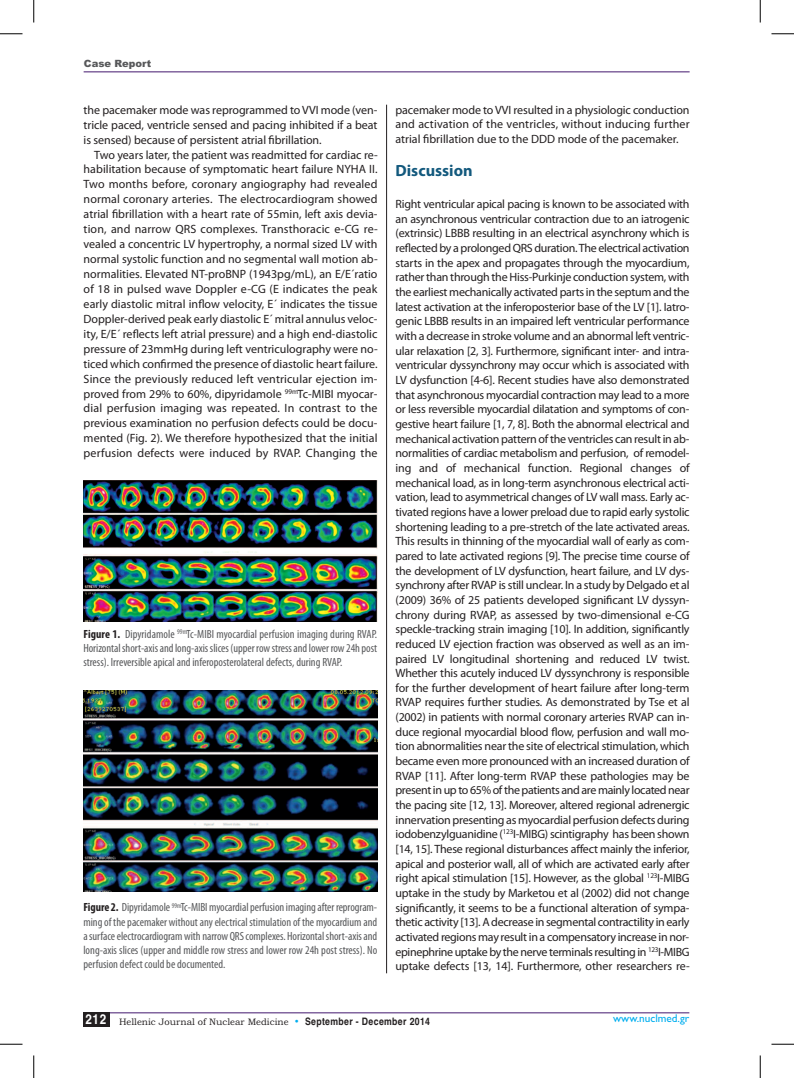
<style>
.page{position:relative;width:794px;height:1078px;background:#fff}
.page>*{position:absolute;margin:0;border:0;box-sizing:border-box;transform-origin:0 0}
.t1{font:700 16.25px "Myriad Pro";color:#13597d}
.t2{font:12px/14.6px "Myriad Pro";letter-spacing:-.005em;color:#231f20;text-align:justify}
.t3{font:condensed 11.88px/14.2px "Myriad Pro";color:#57585a;text-align:justify}
.t4{font:11.25px "Gill Sans";color:#00aeef}
.t5{font:900 10px "Arial";color:#57585a}
.t6{font:9.38px "Bookman Old Style";color:#231f20}
.s1{font-weight:700;color:#231f20}
.s2{font-family:"Gill Sans";font-size:11.25px;color:#00aeef}
.s3{font-family:"Helvetica";font-weight:700;font-size:10.25px}
</style>
<div class="page">
<hr style="left:84px;top:71px;width:606px;height:1px;background:#43176e">
<hr style="left:386px;top:105px;width:1px;height:868px;background:#231f20">
<img style="left:84px;top:480px;width:293px;height:141px">
<div style="left:83px;top:690px;width:294px;height:205px;background:linear-gradient(to right,#fff,#fff)"></div>
<img style="left:84px;top:690px;width:293px;height:201px">
<div style="left:83px;top:1012px;width:27px;height:14px;background:#231f20"></div>
<hr style="left:110px;top:1012px;width:579px;height:1px;background:#43176e">
<svg style="left:33px;top:0;width:2px;height:22px"></svg>
<svg style="left:0;top:33px;width:22px;height:2px"></svg>
<svg style="left:760px;top:0;width:1px;height:22px"></svg>
<svg style="left:771px;top:33px;width:23px;height:2px"></svg>
<svg style="left:33px;top:1055px;width:2px;height:22px"></svg>
<svg style="left:0;top:1043px;width:22px;height:1px"></svg>
<svg style="left:760px;top:1055px;width:1px;height:22px"></svg>
<svg style="left:771px;top:1043px;width:23px;height:1px"></svg>
<div style="left:390px;top:5px;width:14px;height:13px;border:1px solid #fff;border-radius:50%"></div>
<div style="left:390px;top:1059px;width:14px;height:14px;border:1px solid #fff;border-radius:50%"></div>
<div style="left:5px;top:532px;width:13px;height:13px;border:1px solid #fff;border-radius:50%"></div>
<div style="left:776px;top:532px;width:13px;height:13px;border:1px solid #fff;border-radius:50%"></div>
<p class="t5" style="left:84px;top:58px;width:69px">Case Report</p>
<p class="t2" style="left:84px;top:103px;width:295px">the pacemaker mode was reprogrammed to VVI mode (ven&shy;tricle paced, ventricle sensed and pacing inhibited if a beat is sensed) because of persistent atrial fibrillation.</p>
<p class="t2" style="left:84px;top:148px;width:296px;text-indent:11px">Two years later, the patient was readmitted for cardiac re&shy;habilitation because of symptomatic heart failure NYHA II.<br>Two months before, coronary angiography had revealed normal coronary arteries. The electrocardiogram showed atrial fibrillation with a heart rate of 55min, left axis devia&shy;tion, and narrow QRS complexes. Transthoracic e-CG re&shy;vealed a concentric LV hypertrophy, a normal sized LV with normal systolic function and no segmental wall motion ab&shy;normalities. Elevated NT-proBNP (1943pg/mL), an E/E´ratio of 18 in pulsed wave Doppler e-CG (E indicates the peak early diastolic mitral inflow velocity, E´ indicates the tissue Doppler-derived peak early diastolic E´ mitral annulus veloc&shy;ity, E/E´ reflects left atrial pressure) and a high end-diastolic pressure of 23mmHg during left ventriculography were no&shy;ticed which confirmed the presence of diastolic heart failure.<br>Since the previously reduced left ventricular ejection im&shy;proved from 29% to 60%, dipyridamole <sup>99m</sup>Tc-MIBI myocar&shy;dial perfusion imaging was repeated. In contrast to the previous examination no perfusion defects could be docu&shy;mented (Fig. 2). We therefore hypothesized that the initial perfusion defects were induced by RVAP. Changing the</p>
<p class="t3" style="left:83px;top:627px;width:295px"><span class="s1">Figure 1.</span> Dipyridamole <sup>99m</sup>Tc-MIBI myocardial perfusion imaging during RVAP.<br>Horizontalshort-axisandlong-axisslices(upper rowstressandlower row24h post stress). Irreversible apical and inferoposterolateral defects, during RVAP.</p>
<p class="t3" style="left:83px;top:901px;width:295px"><span class="s1">Figure 2.</span> Dipyridamole <sup>99m</sup>Tc-MIBImyocardialperfusion imagingafter reprogram&shy;mingof thepacemaker withoutanyelectrical stimulation of themyocardiumand asurfaceelectrocardiogramwith narrowQRScomplexes. Horizontalshort-axisand long-axis slices (upper and middle row stress and lower row 24h post stress). No perfusion defect could be documented.</p>
<p class="t2" style="left:395px;top:103px;width:296px">pacemaker mode toVVI resulted in a physiologic conduction and activation of the ventricles, without inducing further atrial fibrillation due to the DDD mode of the pacemaker.</p>
<h1 class="t1" style="left:395px;top:165px;width:79px">Discussion</h1>
<p class="t2" style="left:395px;top:198px;width:296px">Right ventricular apical pacing is known to be associated with an asynchronous ventricular contraction due to an iatrogenic (extrinsic) LBBB resulting in an electrical asynchrony which is reflected by a prolonged QRS duration.The electrical activation starts in the apex and propagates through the myocardium, rather than through the Hiss-Purkinje conduction system, with the earliest mechanically activated parts in the septum and the latest activation at the inferoposterior base of the LV [1]. Iatro&shy;genic LBBB results in an impaired left ventricular performance with a decrease in stroke volume and an abnormal left ventric&shy;ular relaxation [2, 3]. Furthermore, significant inter- and intra&shy;ventricular dyssynchrony may occur which is associated with LV dysfunction [4-6]. Recent studies have also demonstrated that asynchronous myocardial contraction may lead to a more or less reversible myocardial dilatation and symptoms of con&shy;gestive heart failure [1, 7, 8]. Both the abnormal electrical and mechanical activation pattern of the ventricles can result in ab&shy;normalities of cardiac metabolism and perfusion, of remodel&shy;ing and of mechanical function. Regional changes of mechanical load, as in long-term asynchronous electrical acti&shy;vation, lead to asymmetrical changes of LV wall mass. Early ac&shy;tivated regions have a lower preload due to rapid early systolic shortening leading to a pre-stretch of the late activated areas.<br>This results in thinning of the myocardial wall of early as com&shy;pared to late activated regions [9]. The precise time course of the development of LV dysfunction, heart failure, and LV dys&shy;synchrony after RVAP is still unclear. In a study by Delgado et al (2009) 36% of 25 patients developed significant LV dyssyn&shy;chrony during RVAP, as assessed by two-dimensional e-CG speckle-tracking strain imaging [10]. In addition, significantly reduced LV ejection fraction was observed as well as an im&shy;paired LV longitudinal shortening and reduced LV twist.<br>Whether this acutely induced LV dyssynchrony is responsible for the further development of heart failure after long-term RVAP requires further studies. As demonstrated by Tse et al (2002) in patients with normal coronary arteries RVAP can in&shy;duce regional myocardial blood flow, perfusion and wall mo&shy;tion abnormalities near the site of electrical stimulation, which became even more pronounced with an increased duration of RVAP [11]. After long-term RVAP these pathologies may be present in up to 65% of the patients and are mainly located near the pacing site [12, 13]. Moreover, altered regional adrenergic innervation presenting as myocardial perfusion defects during iodobenzylguanidine (<sup>123</sup>I-MIBG) scintigraphy has been shown [14, 15]. These regional disturbances affect mainly the inferior, apical and posterior wall, all of which are activated early after right apical stimulation [15]. However, as the global <sup>123</sup>I-MIBG uptake in the study by Marketou et al (2002) did not change significantly, it seems to be a functional alteration of sympa&shy;thetic activity [13]. A decrease in segmental contractility in early activated regions may result in a compensatory increase in nor&shy;epinephrine uptake by the nerve terminals resulting in <sup>123</sup>I-MIBG uptake defects [13, 14]. Furthermore, other researchers re-</p>
<p class="t6" style="left:86px;top:1016px;width:346px"><sup>212</sup> Hellenic Journal of Nuclear Medicine <span class="s2">•</span> <span class="s3">September - December 2014</span></p>
<p class="t4" style="left:613px;top:1011px;width:78px">www.nuclmed.gr</p>
</div>
